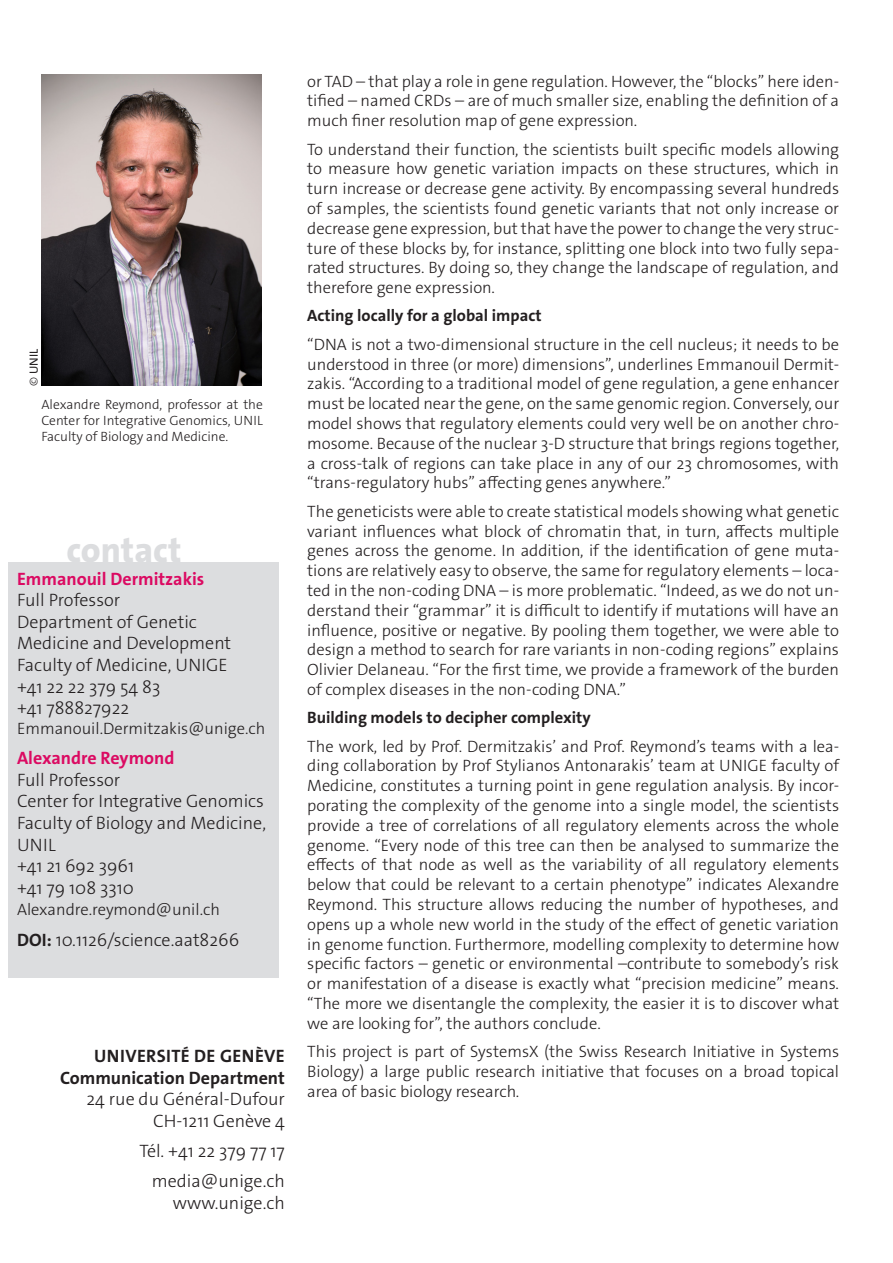
<style>
.page{position:relative;width:893px;height:1263px;background:#fff}
.page>*{position:absolute;margin:0;border:0;box-sizing:border-box;transform-origin:0 0}
._4__texte_courant{font:800 35.7px "The Sans Os F";color:#dcdddf}
._4__texte_courant-2{font:300 18px/21.6px "The Sans Os F";color:#231f20}
.texte_courant{font:300 18px/21.6px "The Sans Os F";color:#231f20;text-align:right}
.texte_courant-2{font:700 18px "The Sans Os F";letter-spacing:.02em;color:#231f20}
._4__texte_courant-3{font:300 16.5px/19.8px "The Sans Os F";color:#231f20;text-align:justify}
._4__texte_courant-4{font:700 16.5px "The Sans Os F";color:#231f20}
._4__texte_courant-5{font:300 13.5px/16.2px "The Sans Os F";color:#231f20;text-align:justify}
.t1{font:12px "The Sans Os F";color:#231f20}
.s1{font-weight:300}
.s2{font-weight:700;color:#db0a62}
.s3{font-weight:700}
</style>
<div class="page">
<div style="left:9px;top:563px;width:270px;height:415px;background:#dcdddf"></div>
<img style="left:42px;top:74px;width:219px;height:312px">
<p class="t1" style="left:26px;top:386px;width:39px;rotate:-90deg"><span class="s1">©</span> UNIL</p>
<p class="_4__texte_courant-5" style="left:41px;top:396px;width:223px">Alexandre Reymond, professor at the Center for Integrative Genomics, UNIL Faculty of Biology and Medicine.</p>
<p class="_4__texte_courant" style="left:67px;top:527px;width:116px">contact</p>
<p class="_4__texte_courant-2" style="left:17px;top:568px;width:216px"><span class="s2">Emmanouil Dermitzakis<br></span>Full Professor<br>Department of Genetic<br>Medicine and Development<br>Faculty of Medicine, UNIGE +41 22 22 379 54 83<br>+41 788827922</p>
<p class="_4__texte_courant-3" style="left:17px;top:719px;width:250px">Emmanouil.Dermitzakis@unige.ch</p>
<p class="_4__texte_courant-2" style="left:17px;top:747px;width:251px"><span class="s2">Alexandre Reymond<br></span>Full Professor<br>Center for Integrative Genomics<br>Faculty of Biology and Medicine,<br>UNIL<br>+41 21 692 3961<br>+41 79 108 3310</p>
<p class="_4__texte_courant-3" style="left:17px;top:900px;width:204px">Alexandre.reymond@unil.ch</p>
<p class="_4__texte_courant-2" style="left:17px;top:929px;width:224px"><span class="s3">DOI:</span> 10.1126/science.aat8266</p>
<p class="texte_courant-2" style="left:94px;top:1044px;width:192px">UNIVERSITÉ DE GENÈVE</p>
<p class="texte_courant" style="left:60px;top:1067px;width:226px"><span class="s3">Communication Department<br></span>24 rue du Général-Dufour<br>CH-1211 Genève 4</p>
<p class="texte_courant" style="left:139px;top:1140px;width:147px">Tél. +41 22 379 77 17</p>
<p class="texte_courant" style="left:152px;top:1170px;width:135px">media@unige.ch www.unige.ch</p>
<p class="_4__texte_courant-3" style="left:307px;top:71px;width:533px">or TAD – that play a role in gene regulation. However, the “blocks” here iden&shy;tified – named CRDs – are of much smaller size, enabling the definition of a much finer resolution map of gene expression.</p>
<p class="_4__texte_courant-3" style="left:307px;top:139px;width:533px">To understand their function, the scientists built specific models allowing to measure how genetic variation impacts on these structures, which in turn increase or decrease gene activity. By encompassing several hundreds of samples, the scientists found genetic variants that not only increase or decrease gene expression, but that have the power to change the very struc&shy;ture of these blocks by, for instance, splitting one block into two fully sepa&shy;rated structures. By doing so, they change the landscape of regulation, and therefore gene expression.</p>
<p class="_4__texte_courant-4" style="left:307px;top:305px;width:236px">Acting locally for a global impact</p>
<p class="_4__texte_courant-3" style="left:307px;top:334px;width:533px">“DNA is not a two-dimensional structure in the cell nucleus; it needs to be understood in three (or more) dimensions”, underlines Emmanouil Dermit&shy;zakis. “According to a traditional model of gene regulation, a gene enhancer must be located near the gene, on the same genomic region. Conversely, our model shows that regulatory elements could very well be on another chro&shy;mosome. Because of the nuclear 3-D structure that brings regions together, a cross-talk of regions can take place in any of our 23 chromosomes, with “trans-regulatory hubs” affecting genes anywhere.”</p>
<p class="_4__texte_courant-3" style="left:307px;top:501px;width:533px">The geneticists were able to create statistical models showing what genetic variant influences what block of chromatin that, in turn, affects multiple genes across the genome. In addition, if the identification of gene muta&shy;tions are relatively easy to observe, the same for regulatory elements – loca&shy;ted in the non-coding DNA – is more problematic. “Indeed, as we do not un&shy;derstand their “grammar” it is difficult to identify if mutations will have an influence, positive or negative. By pooling them together, we were able to design a method to search for rare variants in non-coding regions” explains Olivier Delaneau. “For the first time, we provide a framework of the burden of complex diseases in the non-coding DNA.”</p>
<p class="_4__texte_courant-4" style="left:307px;top:707px;width:285px">Building models to decipher complexity</p>
<p class="_4__texte_courant-3" style="left:307px;top:736px;width:533px">The work, led by Prof. Dermitzakis’ and Prof. Reymond’s teams with a lea&shy;ding collaboration by Prof Stylianos Antonarakis’ team at UNIGE faculty of Medicine, constitutes a turning point in gene regulation analysis. By incor&shy;porating the complexity of the genome into a single model, the scientists provide a tree of correlations of all regulatory elements across the whole genome. “Every node of this tree can then be analysed to summarize the effects of that node as well as the variability of all regulatory elements below that could be relevant to a certain phenotype” indicates Alexandre Reymond. This structure allows reducing the number of hypotheses, and opens up a whole new world in the study of the effect of genetic variation in genome function. Furthermore, modelling complexity to determine how specific factors – genetic or environmental –contribute to somebody’s risk or manifestation of a disease is exactly what “precision medicine” means. “The more we disentangle the complexity, the easier it is to discover what we are looking for”, the authors conclude.</p>
<p class="_4__texte_courant-3" style="left:307px;top:1042px;width:533px">This project is part of SystemsX (the Swiss Research Initiative in Systems Biology) a large public research initiative that focuses on a broad topical area of basic biology research.</p>
</div>
